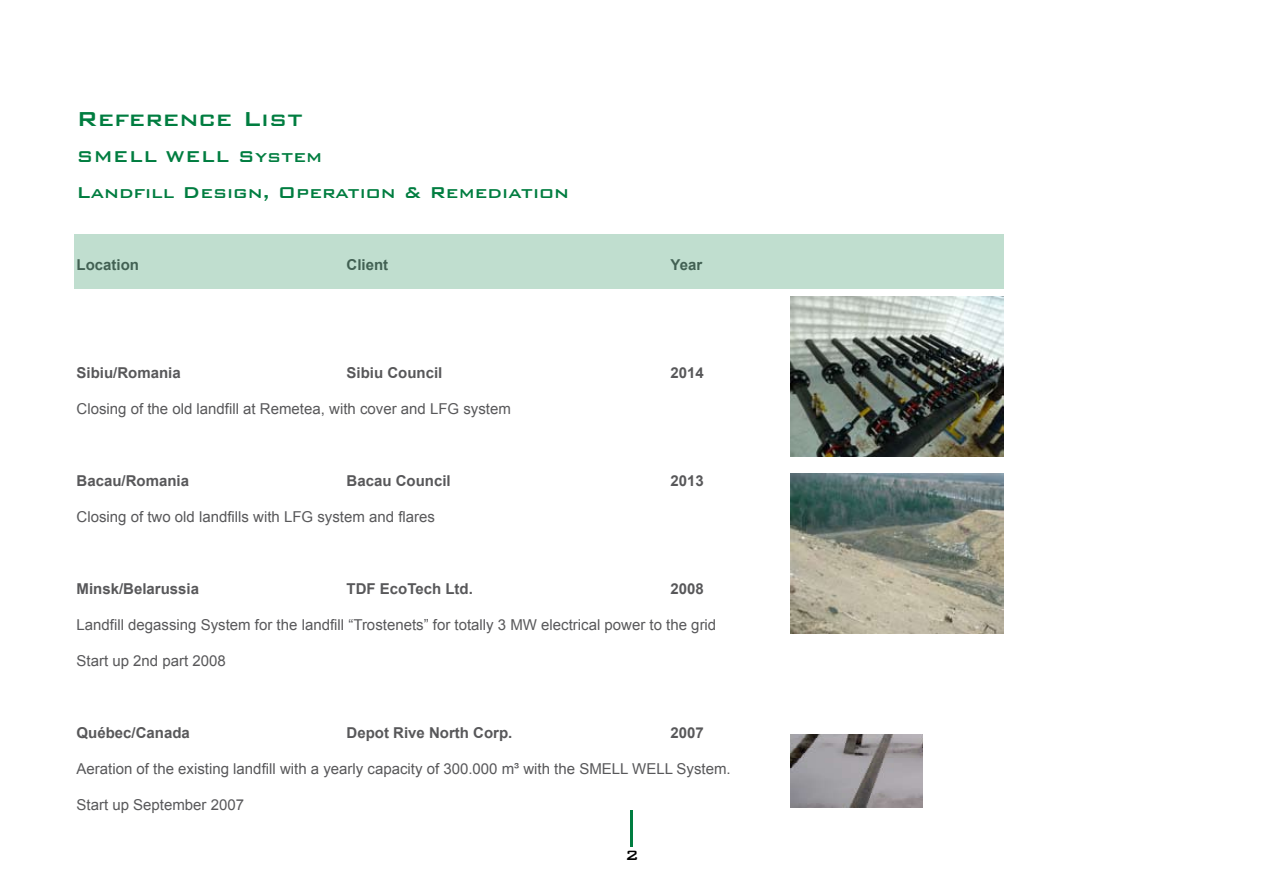
<style>
.page{position:relative;width:1263px;height:893px;background:#fff}
.page>*{position:absolute;margin:0;border:0;box-sizing:border-box;transform-origin:0 0}
.t1{font:500 27px "Bank Gothic BT";color:#007d40}
.t2{font:500 21px/36px "Bank Gothic BT";color:#007d40}
.t3{font:15px "Arial";color:#58585a}
.t4{font:700 15px "Arial";color:#58585a}
</style>
<div class="page">
<hr style="left:630px;top:810px;width:3px;height:36px;background:#007d40">
<div style="left:74px;top:234px;width:929px;height:54px;background:#c0decf"></div>
<img style="left:791px;top:474px;width:212px;height:159px">
<img style="left:790px;top:735px;width:132px;height:72px">
<img style="left:791px;top:297px;width:212px;height:159px">
<h1 class="t1" style="left:77px;top:104px;width:228px">Reference List</h1>
<h2 class="t2" style="left:77px;top:138px;width:34px">Smell</h2>
<h2 class="t2" style="left:166px;top:138px;width:35px">Well</h2>
<h2 class="t2" style="left:77px;top:138px;width:494px;text-indent:161px">System<br>Landfill Design, Operation &amp; Remediation</h2>
<p class="t4" style="left:77px;top:255px;width:64px">Location</p>
<p class="t4" style="left:347px;top:255px;width:43px">Client</p>
<p class="t4" style="left:671px;top:255px;width:33px">Year</p>
<p class="t4" style="left:77px;top:363px;width:106px">Sibiu/Romania</p>
<p class="t4" style="left:347px;top:363px;width:97px">Sibiu Council</p>
<p class="t4" style="left:671px;top:363px;width:35px">2014</p>
<p class="t3" style="left:77px;top:399px;width:436px">Closing of the old landfill at Remetea, with cover and LFG system</p>
<p class="t4" style="left:77px;top:471px;width:114px">Bacau/Romania</p>
<p class="t4" style="left:347px;top:471px;width:106px">Bacau Council</p>
<p class="t4" style="left:671px;top:471px;width:35px">2013</p>
<p class="t3" style="left:77px;top:507px;width:360px">Closing of two old landfills with LFG system and flares</p>
<p class="t4" style="left:77px;top:579px;width:124px">Minsk/Belarussia</p>
<p class="t4" style="left:347px;top:579px;width:128px">TDF EcoTech Ltd.</p>
<p class="t4" style="left:671px;top:579px;width:35px">2008</p>
<p class="t3" style="left:77px;top:615px;width:641px">Landfill degassing System for the landfill “Trostenets” for totally 3 MW electrical power to the grid</p>
<p class="t3" style="left:77px;top:651px;width:151px">Start up 2nd part 2008</p>
<p class="t4" style="left:77px;top:723px;width:115px">Québec/Canada</p>
<p class="t4" style="left:347px;top:723px;width:167px">Depot Rive North Corp.</p>
<p class="t4" style="left:671px;top:723px;width:35px">2007</p>
<p class="t3" style="left:77px;top:759px;width:656px">Aeration of the existing landfill with a yearly capacity of 300.000 m³ with the Smell Well System.</p>
<p class="t3" style="left:77px;top:795px;width:169px">Start up September 2007</p>
</div>
